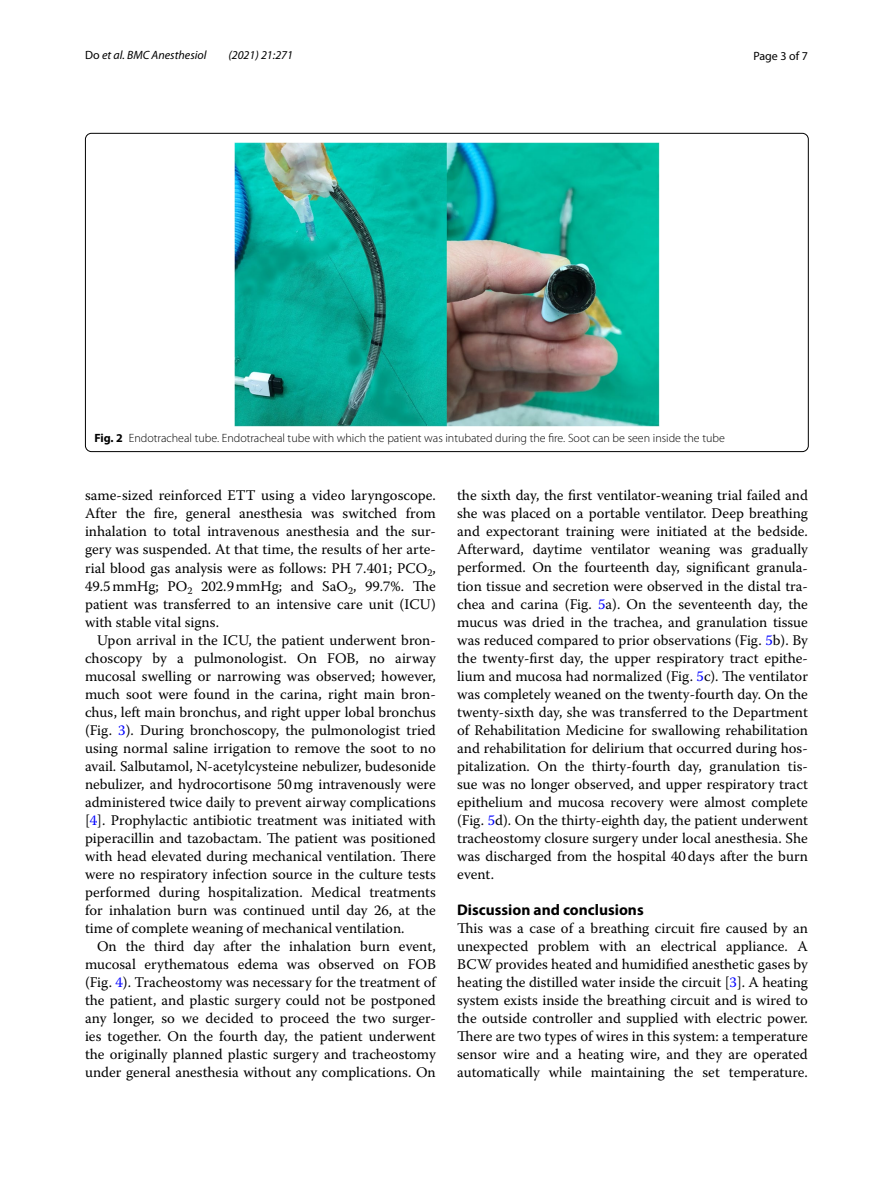
<style>
.page{position:relative;width:893px;height:1187px;background:#fff}
.page>*{position:absolute;margin:0;border:0;box-sizing:border-box;transform-origin:0 0}
.t1{font:700 15.45px "Myriad Pro";color:#000}
.t2{font:14.7px/18px "Warnock Pro";color:#000;text-align:justify}
.t3{font:300 12px "Myriad Pro";color:#000}
.t4{font:italic 12px "Myriad Pro";color:#000}
.t5{font:12px "Myriad Pro";color:#000}
.s1{font-style:normal}
.s2{font-weight:700}
.s3{color:#00f}
</style>
<div class="page">
<img style="left:234px;top:142px;width:425px;height:284px">
<p class="t4" style="left:85px;top:48px;width:123px"><span class="s1">Do</span> et al. BMC Anesthesiol</p>
<p class="t4" style="left:228px;top:48px;width:66px">(2021) 21:271</p>
<p class="t5" style="left:753px;top:48px;width:56px">Page 3 of 7</p>
<p class="t3" style="left:94px;top:431px;width:632px"><span class="s2">Fig. 2</span> Endotracheal tube. Endotracheal tube with which the patient was intubated during the fire. Soot can be seen inside the tube</p>
<p class="t2" style="left:85px;top:486px;width:352px">same-sized reinforced ETT using a video laryngoscope.<br>After the fire, general anesthesia was switched from inhalation to total intravenous anesthesia and the sur&shy;gery was suspended. At that time, the results of her arte&shy;rial blood gas analysis were as follows: PH 7.401; PCO<sub>2</sub>, 49.5mmHg; PO<sub>2</sub> 202.9mmHg; and SaO<sub>2</sub>, 99.7%. The patient was transferred to an intensive care unit (ICU) with stable vital signs.</p>
<p class="t2" style="left:85px;top:630px;width:352px;text-indent:12px">Upon arrival in the ICU, the patient underwent bron&shy;choscopy by a pulmonologist. On FOB, no airway mucosal swelling or narrowing was observed; however, much soot were found in the carina, right main bron&shy;chus, left main bronchus, and right upper lobal bronchus (Fig. <span class="s3">3</span>). During bronchoscopy, the pulmonologist tried using normal saline irrigation to remove the soot to no avail. Salbutamol, N-acetylcysteine nebulizer, budesonide nebulizer, and hydrocortisone 50mg intravenously were administered twice daily to prevent airway complications [<span class="s3">4</span>]. Prophylactic antibiotic treatment was initiated with piperacillin and tazobactam. The patient was positioned with head elevated during mechanical ventilation. There were no respiratory infection source in the culture tests performed during hospitalization. Medical treatments for inhalation burn was continued until day 26, at the time of complete weaning of mechanical ventilation.</p>
<p class="t2" style="left:85px;top:936px;width:352px;text-indent:12px">On the third day after the inhalation burn event, mucosal erythematous edema was observed on FOB (Fig. <span class="s3">4</span>). Tracheostomy was necessary for the treatment of the patient, and plastic surgery could not be postponed any longer, so we decided to proceed the two surger&shy;ies together. On the fourth day, the patient underwent the originally planned plastic surgery and tracheostomy under general anesthesia without any complications. On</p>
<p class="t2" style="left:457px;top:486px;width:352px">the sixth day, the first ventilator-weaning trial failed and she was placed on a portable ventilator. Deep breathing and expectorant training were initiated at the bedside.<br>Afterward, daytime ventilator weaning was gradually performed. On the fourteenth day, significant granula&shy;tion tissue and secretion were observed in the distal tra&shy;chea and carina (Fig. <span class="s3">5</span>a). On the seventeenth day, the mucus was dried in the trachea, and granulation tissue was reduced compared to prior observations (Fig. <span class="s3">5</span>b). By the twenty-first day, the upper respiratory tract epithe&shy;lium and mucosa had normalized (Fig. <span class="s3">5</span>c). The ventilator was completely weaned on the twenty-fourth day. On the twenty-sixth day, she was transferred to the Department of Rehabilitation Medicine for swallowing rehabilitation and rehabilitation for delirium that occurred during hos&shy;pitalization. On the thirty-fourth day, granulation tis&shy;sue was no longer observed, and upper respiratory tract epithelium and mucosa recovery were almost complete (Fig. <span class="s3">5</span>d). On the thirty-eighth day, the patient underwent tracheostomy closure surgery under local anesthesia. She was discharged from the hospital 40days after the burn event.</p>
<p class="t1" style="left:457px;top:899px;width:188px">Discussion and conclusions</p>
<p class="t2" style="left:457px;top:918px;width:352px">This was a case of a breathing circuit fire caused by an unexpected problem with an electrical appliance. A BCW provides heated and humidified anesthetic gases by heating the distilled water inside the circuit [<span class="s3">3</span>]. A heating system exists inside the breathing circuit and is wired to the outside controller and supplied with electric power.<br>There are two types of wires in this system: a temperature sensor wire and a heating wire, and they are operated automatically while maintaining the set temperature.</p>
</div>
